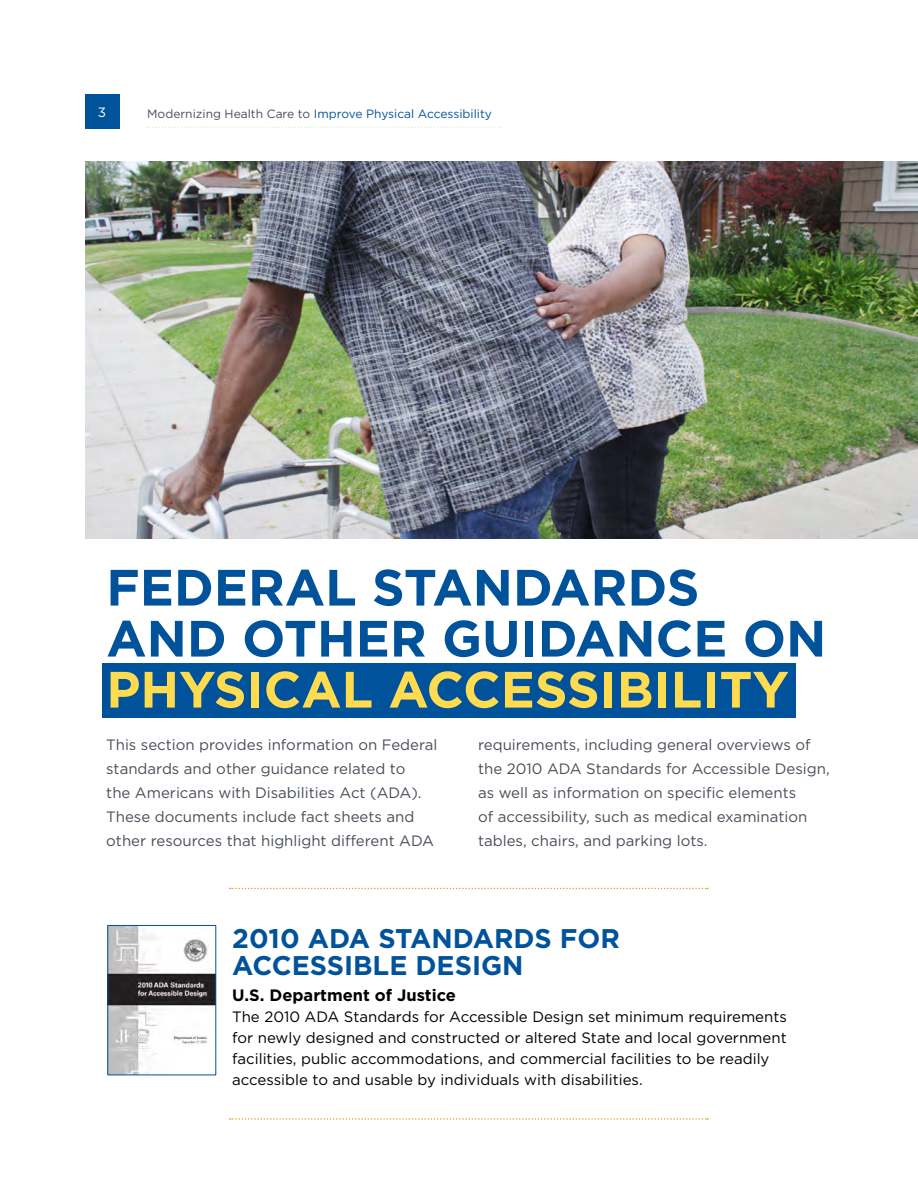
<style>
.page{position:relative;width:918px;height:1188px;background:#fff}
.page>*{position:absolute;margin:0;border:0;box-sizing:border-box;transform-origin:0 0}
.t1{font:700 51px/51px "Gotham";color:#00539b}
.t2{font:700 27px/27px "Gotham";color:#00539b}
.t3{font:700 16.5px "Gotham";color:#000}
.t4{font:15px/24px "Gotham";color:#494e58}
.t5{font:15px/21px "Gotham";color:#000}
.t6{font:13.5px "Gotham";color:#fff}
.t7{font:12px "Gotham";color:#00539b}
.s1{color:#494e58}
.s2{color:#ffdb4f}
</style>
<div class="page">
<div style="left:85px;top:95px;width:34px;height:34px;background:#00539b"></div>
<svg style="left:147px;top:127px;width:353px;height:1px"></svg>
<img style="left:85px;top:162px;width:833px;height:376px">
<svg style="left:230px;top:1118px;width:478px;height:2px"></svg>
<svg style="left:230px;top:888px;width:478px;height:1px"></svg>
<img style="left:109px;top:927px;width:105px;height:146px">
<div style="left:107px;top:925px;width:109px;height:150px;border:1px solid #00539b"></div>
<div style="left:103px;top:663px;width:693px;height:55px;background:#00539b"></div>
<p class="t6" style="left:98px;top:104px;width:10px">3</p>
<p class="t7" style="left:147px;top:106px;width:346px"><span class="s1">Modernizing Health Care to</span> Improve Physical Accessibility</p>
<h2 class="t1" style="left:106px;top:561px;width:722px">FEDERAL STANDARDS<br>AND OTHER GUIDANCE ON<br><span class="s2">PHYSICAL ACCESSIBILITY</span></h2>
<p class="t4" style="left:106px;top:732px;width:333px">This section provides information on Federal standards and other guidance related to<br>the Americans with Disabilities Act (ADA).<br>These documents include fact sheets and other resources that highlight different ADA</p>
<p class="t4" style="left:478px;top:732px;width:353px">requirements, including general overviews of the 2010 ADA Standards for Accessible Design, as well as information on specific elements<br>of accessibility, such as medical examination tables, chairs, and parking lots.</p>
<h3 class="t2" style="left:232px;top:924px;width:389px">2010 ADA STANDARDS FOR<br>ACCESSIBLE DESIGN</h3>
<h4 class="t3" style="left:232px;top:986px;width:225px">U.S. Department of Justice</h4>
<p class="t5" style="left:232px;top:1006px;width:556px">The 2010 ADA Standards for Accessible Design set minimum requirements for newly designed and constructed or altered State and local government facilities, public accommodations, and commercial facilities to be readily accessible to and usable by individuals with disabilities.</p>
</div>
